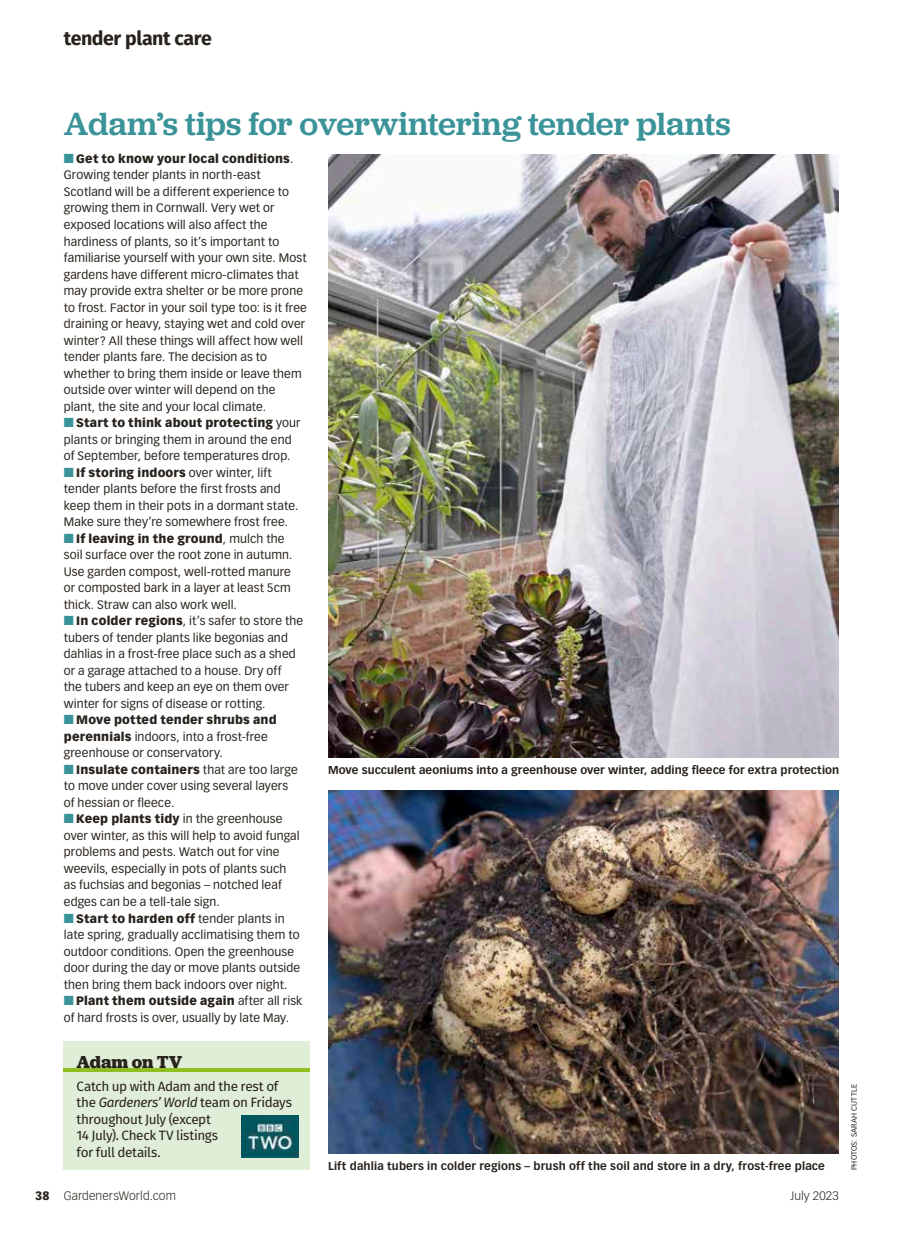
<style>
.page{position:relative;width:915px;height:1234px;background:#fff}
.page>*{position:absolute;margin:0;border:0;box-sizing:border-box;transform-origin:0 0}
.t1{font:500 33.3px "Jubilat";letter-spacing:-.01em;color:#3a9399}
.t2{font:700 19.5px "Fira Sans";letter-spacing:-.02em;color:#28221c}
.t3{font:700 18px "Jubilat";letter-spacing:-.01em;color:#28221c}
.t4{font:13.5px/16.5px "Fira Sans";letter-spacing:-.03em;color:#28221c}
.t5{font:12px/16.5px "Vectora LT Pro";letter-spacing:.01em;color:#28221c}
.t6{font:300 12px "Vectora LT Pro";letter-spacing:.01em;color:#28221c}
.t7{font:700 11.25px "Vectora LT Pro";letter-spacing:.01em;color:#28221c}
.t8{font:7.5px "Vectora LT Pro";letter-spacing:.025em;color:#28221c}
.s1{color:#3a9399}
.s2{font-weight:900}
.s3{font-style:italic}
</style>
<div class="page">
<img style="left:328px;top:154px;width:510px;height:603px">
<img style="left:328px;top:790px;width:510px;height:363px">
<div style="left:64px;top:1041px;width:246px;height:128px;background:#e0eed7"></div>
<img style="left:241px;top:1115px;width:58px;height:41px">
<svg style="left:64px;top:1068px;width:246px;height:3px"></svg>
<h2 class="t2" style="left:64px;top:25px;width:149px">tender plant care</h2>
<h1 class="t1" style="left:64px;top:102px;width:668px">Adam’s tips for overwintering tender plants</h1>
<p class="t5" style="left:64px;top:150px;width:244px"><span class="s1">■</span> <span class="s2">Get to know your local conditions</span>.<br>Growing tender plants in north-east Scotland will be a different experience to growing them in Cornwall. Very wet or exposed locations will also affect the hardiness of plants, so it’s important to familiarise yourself with your own site. Most gardens have different micro-climates that may provide extra shelter or be more prone to frost. Factor in your soil type too: is it free draining or heavy, staying wet and cold over winter? All these things will affect how well tender plants fare. The decision as to whether to bring them inside or leave them outside over winter will depend on the plant, the site and your local climate.</p>
<p class="t5" style="left:64px;top:414px;width:238px"><span class="s1">■</span> <span class="s2">Start to think about protecting</span> your plants or bringing them in around the end of September, before temperatures drop.</p>
<p class="t5" style="left:64px;top:464px;width:236px"><span class="s1">■</span> <span class="s2">If storing indoors</span> over winter, lift tender plants before the first frosts and keep them in their pots in a dormant state.<br>Make sure they’re somewhere frost free.</p>
<p class="t5" style="left:64px;top:530px;width:230px"><span class="s1">■</span> <span class="s2">If leaving in the ground</span>, mulch the soil surface over the root zone in autumn.<br>Use garden compost, well-rotted manure or composted bark in a layer at least 5cm thick. Straw can also work well.</p>
<p class="t5" style="left:64px;top:612px;width:241px"><span class="s1">■</span> <span class="s2">In colder regions</span>, it’s safer to store the tubers of tender plants like begonias and dahlias in a frost-free place such as a shed or a garage attached to a house. Dry off<br>the tubers and keep an eye on them over winter for signs of disease or rotting.</p>
<p class="t5" style="left:64px;top:711px;width:214px"><span class="s1">■</span> <span class="s2">Move potted tender shrubs and perennials</span> indoors, into a frost-free greenhouse or conservatory.</p>
<p class="t5" style="left:64px;top:761px;width:235px"><span class="s1">■</span> <span class="s2">Insulate containers</span> that are too large to move under cover using several layers of hessian or fleece.</p>
<p class="t5" style="left:64px;top:810px;width:237px"><span class="s1">■</span> <span class="s2">Keep plants tidy</span> in the greenhouse over winter, as this will help to avoid fungal problems and pests. Watch out for vine weevils, especially in pots of plants such as fuchsias and begonias – notched leaf edges can be a tell-tale sign.</p>
<p class="t5" style="left:64px;top:909px;width:238px"><span class="s1">■</span> <span class="s2">Start to harden off</span> tender plants in late spring, gradually acclimatising them to outdoor conditions. Open the greenhouse door during the day or move plants outside then bring them back indoors over night.</p>
<p class="t5" style="left:64px;top:992px;width:240px"><span class="s1">■</span> <span class="s2">Plant them outside again</span> after all risk of hard frosts is over, usually by late May.</p>
<h3 class="t3" style="left:77px;top:1050px;width:107px">Adam on TV</h3>
<p class="t4" style="left:77px;top:1078px;width:217px">Catch up with Adam and the rest of the <span class="s3">Gardeners’ World</span> team on Fridays throughout July (except<br>14 July). Check TV listings<br>for full details.</p>
<p class="t7" style="left:328px;top:762px;width:512px">Move succulent aeoniums into a greenhouse over winter, adding fleece for extra protection</p>
<p class="t7" style="left:328px;top:1158px;width:498px">Lift dahlia tubers in colder regions – brush off the soil and store in a dry, frost-free place</p>
<p class="t6" style="left:35px;top:1187px;width:142px"><span class="s2">38</span> GardenersWorld.com</p>
<p class="t6" style="left:790px;top:1187px;width:50px">July 2023</p>
<p class="t8" style="left:849px;top:1169px;width:88px;rotate:-90deg">PHOTOS: SARAH CUTTLE</p>
</div>
